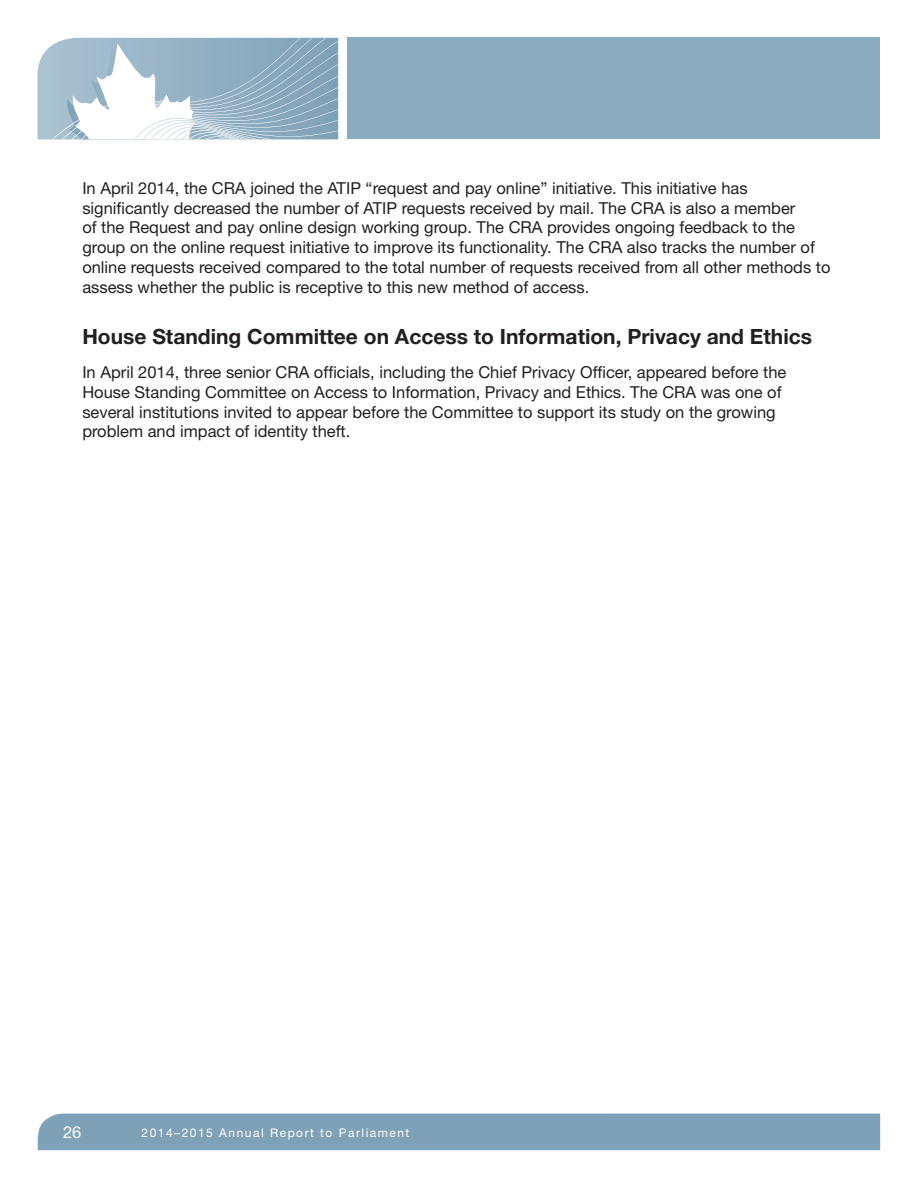
<style>
.page{position:relative;width:918px;height:1188px;background:#fff}
.page>*{position:absolute;margin:0;border:0;box-sizing:border-box;transform-origin:0 0}
.t1{font:700 21px "Helvetica Neue";color:#231f20}
.t2{font:16.5px/19.8px "Helvetica Neue";color:#231f20}
.t3{font:16.5px "Helvetica Neue";color:#fff}
.t4{font:12px "Helvetica Neue";letter-spacing:.125em;color:#fff}
</style>
<div class="page">
<div style="left:38px;top:1114px;width:842px;height:36px;background:#7ea1b7"></div>
<div style="left:348px;top:38px;width:532px;height:101px;background:#8aaabe"></div>
<svg style="left:38px;top:38px;width:300px;height:102px"></svg>
<p class="t2" style="left:82px;top:178px;width:750px">In April 2014, the CRA joined the ATIP “request and pay online” initiative. This initiative has significantly decreased the number of ATIP requests received by mail. The CRA is also a member<br>of the Request and pay online design working group. The CRA provides ongoing feedback to the group on the online request initiative to improve its functionality. The CRA also tracks the number of online requests received compared to the total number of requests received from all other methods to assess whether the public is receptive to this new method of access.</p>
<p class="t1" style="left:82px;top:323px;width:731px">House Standing Committee on Access to Information, Privacy and Ethics</p>
<p class="t2" style="left:82px;top:362px;width:706px">In April 2014, three senior CRA officials, including the Chief Privacy Officer, appeared before the House Standing Committee on Access to Information, Privacy and Ethics. The CRA was one of several institutions invited to appear before the Committee to support its study on the growing problem and impact of identity theft.</p>
<p class="t3" style="left:63px;top:1123px;width:20px">26</p>
<p class="t4" style="left:142px;top:1125px;width:269px">2014–2015 Annual Report to Parliament</p>
</div>
